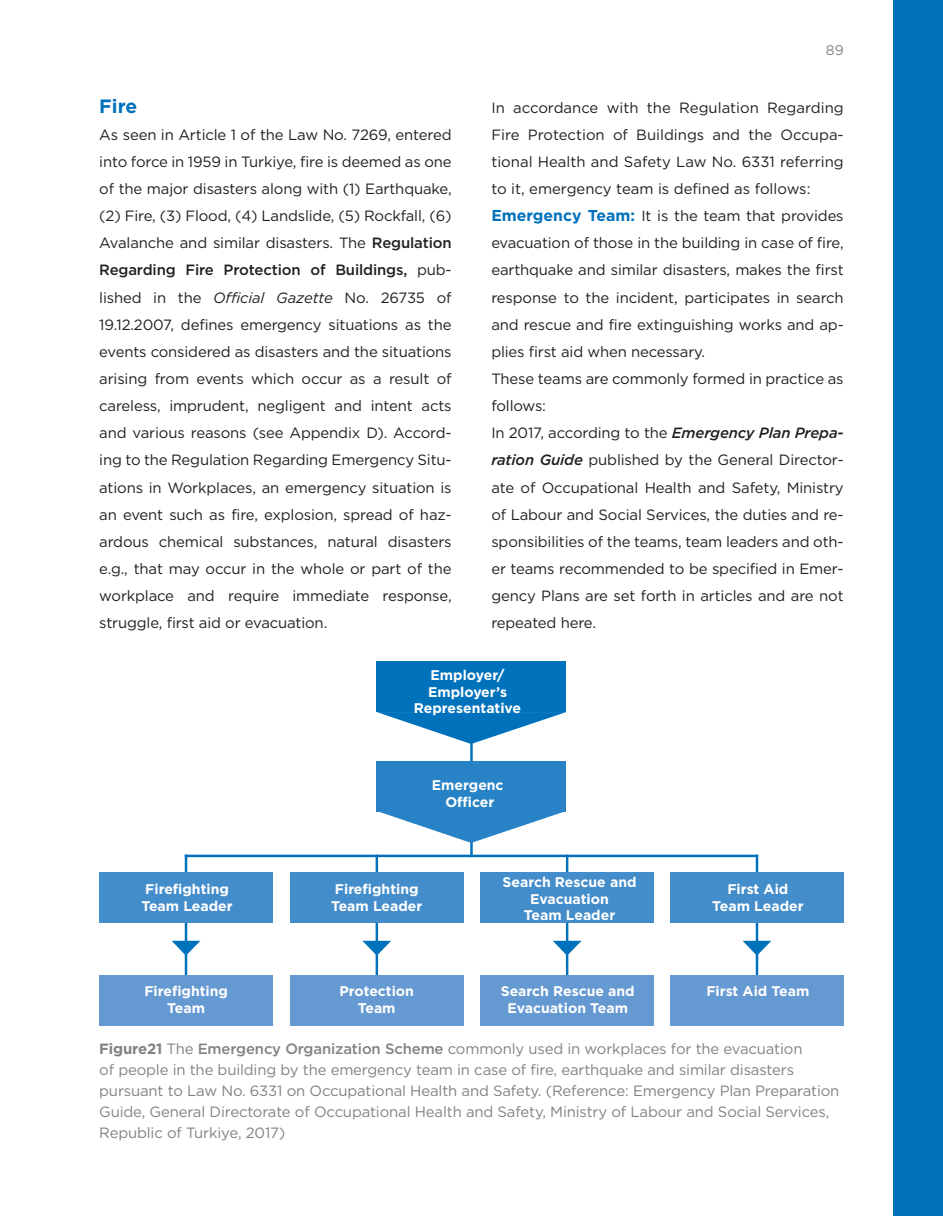
<style>
.page{position:relative;width:943px;height:1216px;background:#fff}
.page>*{position:absolute;margin:0;border:0;box-sizing:border-box;transform-origin:0 0}
.t1{font:700 19.25px "Gotham";color:#0072bc}
.t2{font:14.88px/27.1px "Gotham";letter-spacing:-.01em;color:#231f20;text-align:justify}
.t3{font:14.88px/21px "Gotham";letter-spacing:-.01em;color:#808285}
.t4{font:700 14px/16.8px "Gotham";color:#fff;text-align:center}
.t5{font:14px "Gotham";color:#808285}
.s1{font-weight:500}
.s2{font-style:italic}
.s3{font-weight:700;font-size:15.75px;color:#0072bc}
.s4{font-weight:500;font-style:italic}
.s5{font-weight:700}
</style>
<div class="page">
<div style="left:893px;top:0;width:50px;height:1215px;background:#0072bc"></div>
<hr style="left:185px;top:854px;width:2px;height:122px;background:#0072bc">
<hr style="left:375px;top:854px;width:3px;height:122px;background:#0072bc">
<hr style="left:566px;top:854px;width:2px;height:122px;background:#0072bc">
<hr style="left:755px;top:854px;width:3px;height:122px;background:#0072bc">
<hr style="left:470px;top:714px;width:2px;height:143px;background:#0072bc">
<hr style="left:185px;top:854px;width:573px;height:3px;background:#0072bc">
<div style="left:99px;top:974px;width:174px;height:51px;background:#6599d1"></div>
<div style="left:99px;top:872px;width:174px;height:51px;background:#448dcb"></div>
<div style="left:290px;top:974px;width:173px;height:51px;background:#6599d1"></div>
<div style="left:290px;top:872px;width:173px;height:51px;background:#448dcb"></div>
<div style="left:480px;top:974px;width:174px;height:51px;background:#6599d1"></div>
<div style="left:480px;top:872px;width:174px;height:51px;background:#448dcb"></div>
<div style="left:670px;top:974px;width:173px;height:51px;background:#6599d1"></div>
<div style="left:670px;top:872px;width:173px;height:51px;background:#448dcb"></div>
<div style="left:377px;top:661px;width:189px;height:51px;background:#0072bc"></div>
<div style="left:377px;top:760px;width:189px;height:51px;background:#2783c5"></div>
<svg style="left:377px;top:712px;width:189px;height:32px"></svg>
<svg style="left:377px;top:811px;width:189px;height:31px"></svg>
<svg style="left:172px;top:940px;width:28px;height:15px"></svg>
<svg style="left:362px;top:940px;width:29px;height:15px"></svg>
<svg style="left:553px;top:940px;width:28px;height:15px"></svg>
<svg style="left:742px;top:940px;width:29px;height:15px"></svg>
<p class="t1" style="left:99px;top:93px;width:39px">Fire</p>
<p class="t2" style="left:99px;top:120px;width:354px">As seen in Article 1 of the Law No. 7269, entered into force in 1959 in Turkiye, fire is deemed as one of the major disasters along with (1) Earthquake, (2) Fire, (3) Flood, (4) Landslide, (5) Rockfall, (6)<br>Avalanche and similar disasters. The <span class="s1">Regulation Regarding Fire Protection of Buildings,</span> pub&shy;lished in the <span class="s2">Official Gazette</span> No. 26735 of 19.12.2007, defines emergency situations as the events considered as disasters and the situations arising from events which occur as a result of careless, imprudent, negligent and intent acts and various reasons (see Appendix D). Accord&shy;ing to the Regulation Regarding Emergency Situ&shy;ations in Workplaces, an emergency situation is an event such as fire, explosion, spread of haz&shy;ardous chemical substances, natural disasters e.g., that may occur in the whole or part of the workplace and require immediate response, struggle, first aid or evacuation.</p>
<p class="t5" style="left:825px;top:41px;width:19px">89</p>
<p class="t2" style="left:491px;top:93px;width:354px;text-align:left">In accordance with the Regulation Regarding Fire Protection of Buildings and the Occupa&shy;tional Health and Safety Law No. 6331 referring to it, emergency team is defined as follows:<br><span class="s3">Emergency Team:</span> It is the team that provides evacuation of those in the building in case of fire, earthquake and similar disasters, makes the first response to the incident, participates in search and rescue and fire extinguishing works and ap&shy;plies first aid when necessary.<br>These teams are commonly formed in practice as follows:<br>In 2017, according to the <span class="s4">Emergency Plan Prepa&shy;ration Guide</span> published by the General Director&shy;ate of Occupational Health and Safety, Ministry of Labour and Social Services, the duties and re&shy;sponsibilities of the teams, team leaders and oth&shy;er teams recommended to be specified in Emer&shy;gency Plans are set forth in articles and are not repeated here.</p>
<p class="t4" style="left:414px;top:666px;width:109px">Employer/<br>Employer’s<br>Representative</p>
<p class="t4" style="left:141px;top:880px;width:93px;text-align:left">Firefighting<br>Team Leader</p>
<p class="t4" style="left:144px;top:982px;width:85px">Firefighting<br>Team</p>
<p class="t4" style="left:432px;top:776px;width:73px">Emergenc<br>Officer</p>
<p class="t4" style="left:331px;top:880px;width:93px;text-align:left">Firefighting<br>Team Leader</p>
<p class="t4" style="left:339px;top:982px;width:76px">Protection<br>Team</p>
<p class="t4" style="left:502px;top:873px;width:135px">Search Rescue and<br>Evacuation<br>Team Leader</p>
<p class="t4" style="left:501px;top:982px;width:135px">Search Rescue and<br>Evacuation Team</p>
<p class="t4" style="left:712px;top:880px;width:93px">First Aid<br>Team Leader</p>
<p class="t4" style="left:706px;top:982px;width:104px">First Aid Team</p>
<p class="t3" style="left:99px;top:1037px;width:741px"><span class="s5">Figure21</span> The <span class="s1">Emergency Organization Scheme</span> commonly used in workplaces for the evacuation<br>of people in the building by the emergency team in case of fire, earthquake and similar disasters pursuant to Law No. 6331 on Occupational Health and Safety. (Reference: Emergency Plan Preparation Guide, General Directorate of Occupational Health and Safety, Ministry of Labour and Social Services, Republic of Turkiye, 2017)</p>
</div>
